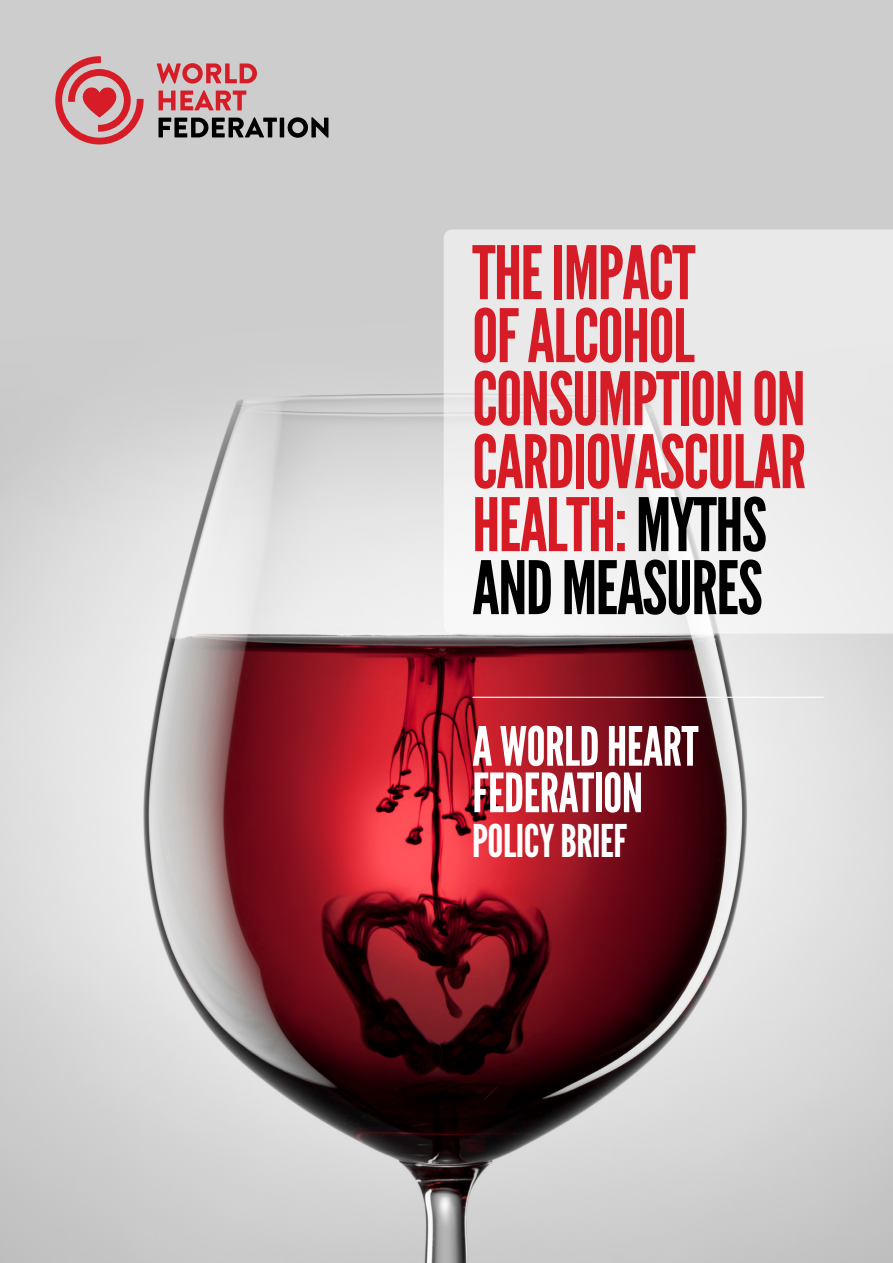
<style>
.page{position:relative;width:893px;height:1263px;background:#fff}
.page>*{position:absolute;margin:0;border:0;box-sizing:border-box;transform-origin:0 0}
.t1{font:73.5px/63px "League Gothic";letter-spacing:-.02em;color:#d61b25}
.t2{font:73.5px/63px "League Gothic";letter-spacing:-.02em;color:#d61c26}
.t3{font:54px/46.5px "League Gothic";letter-spacing:-.01em;color:#fff}
.t4{font:45px "League Gothic";letter-spacing:-.01em;color:#fff}
.s1{color:#000}
</style>
<div class="page">
<img style="left:0;top:0;width:893px;height:1263px">
<svg style="left:444px;top:230px;width:449px;height:404px;fill:#eaeaea"></svg>
<hr style="left:472px;top:697px;width:352px;height:1px;background:#fff">
<svg style="left:157px;top:63px;width:100px;height:21px;background:#d1767b"></svg>
<svg style="left:159px;top:90px;width:87px;height:20px;background:#d17378"></svg>
<svg style="left:159px;top:117px;width:118px;height:20px;background:#626262"></svg>
<hr style="left:280px;top:118px;width:4px;height:19px;background:#000">
<svg style="left:288px;top:117px;width:40px;height:21px"></svg>
<svg style="left:55px;top:56px;width:89px;height:88px;background:#d08a8e"></svg>
<p class="t2" style="left:472px;top:242px;width:335px">THE IMPACT<br>OF ALCOHOL<br>CONSUMPTION ON</p>
<p class="t1" style="left:472px;top:431px;width:335px">CARDIOVASCULAR<br>HEALTH: <span class="s1">MYTHS<br>AND MEASURES</span></p>
<p class="t3" style="left:472px;top:723px;width:228px">A WORLD HEART<br>FEDERATION</p>
<p class="t4" style="left:472px;top:814px;width:156px">POLICY BRIEF</p>
</div>
